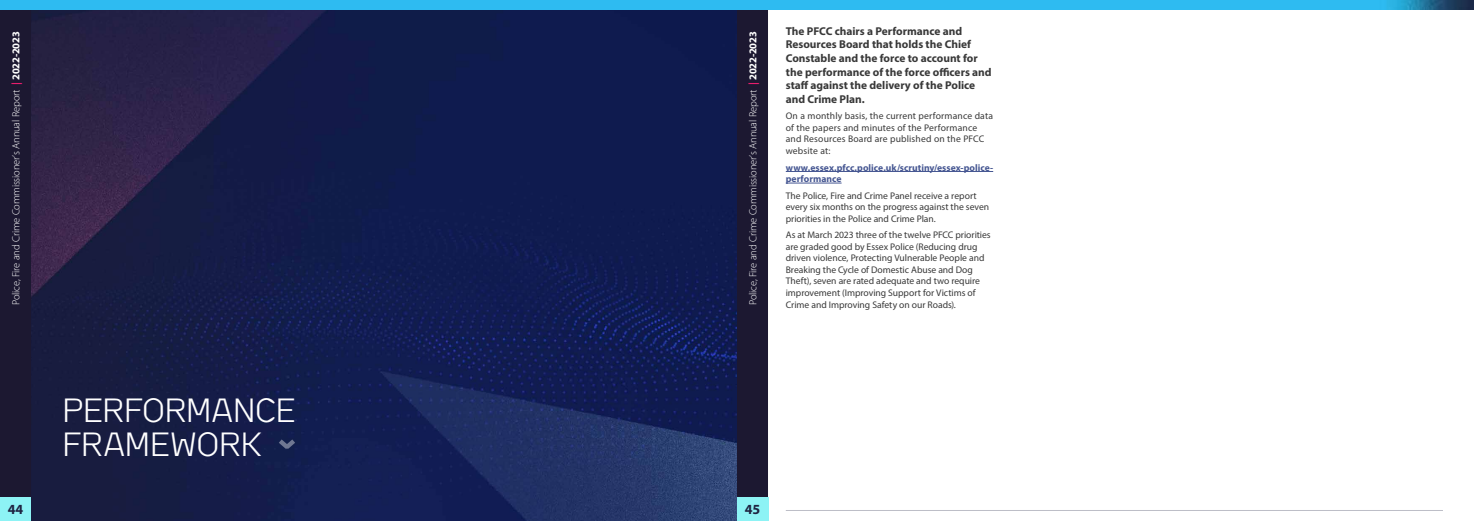
<style>
.page{position:relative;width:1474px;height:521px;background:#fff}
.page>*{position:absolute;margin:0;border:0;box-sizing:border-box;transform-origin:0 0}
.t1{font:300 33.25px/34.1px "Kade";letter-spacing:-.005em;color:#fff}
.t2{font:700 14px "Myriad Pro";color:#1f2442}
.t3{font:700 11.38px/13.7px "Myriad Pro";color:#393939}
.t4{font:300 10.5px "Myriad Pro";letter-spacing:-.015em;color:#fff}
.t5{font:9.62px/11.5px "Myriad Pro";color:#393939}
.t6{font:700 9.62px/11.5px "Myriad Pro";color:#465792}
.s1{font-weight:700;color:#e61d6d}
.s2{font-weight:700}
</style>
<div class="page">
<img style="left:31px;top:10px;width:705px;height:511px">
<svg style="left:274px;top:435px;width:26px;height:18px"></svg>
<hr style="left:785px;top:171px;width:208px;height:1px;background:#465792">
<hr style="left:785px;top:183px;width:56px;height:1px;background:#465792">
<div style="left:737px;top:10px;width:31px;height:487px;background:#1c1831"></div>
<div style="left:0;top:10px;width:31px;height:487px;background:#1c1831"></div>
<div style="left:737px;top:497px;width:31px;height:24px;background:#8df3f5"></div>
<div style="left:0;top:497px;width:31px;height:24px;background:#8df3f5"></div>
<hr style="left:785px;top:510px;width:657px;height:1px;background:#1f2442">
<div style="left:0;top:0;width:1473px;height:10px;background:#2ebbf1"></div>
<p class="t4" style="left:10px;top:305px;width:275px;rotate:-90deg">Police, Fire and Crime Commissioner’s Annual Report <span class="s1">|</span> <span class="s2">2022-2023</span></p>
<p class="t4" style="left:746px;top:305px;width:275px;rotate:-90deg">Police, Fire and Crime Commissioner’s Annual Report <span class="s1">|</span> <span class="s2">2022-2023</span></p>
<p class="t3" style="left:785px;top:24px;width:207px">The PFCC chairs a Performance and Resources Board that holds the Chief Constable and the force to account for the performance of the force officers and staff against the delivery of the Police and Crime Plan.</p>
<p class="t5" style="left:785px;top:110px;width:209px">On a monthly basis, the current performance data of the papers and minutes of the Performance and Resources Board are published on the PFCC website at:</p>
<p class="t6" style="left:785px;top:161px;width:209px">www.essex.pfcc.police.uk/scrutiny/essex-police&shy;performance</p>
<p class="t5" style="left:785px;top:189px;width:205px">The Police, Fire and Crime Panel receive a report every six months on the progress against the seven priorities in the Police and Crime Plan.</p>
<p class="t5" style="left:785px;top:229px;width:206px">As at March 2023 three of the twelve PFCC priorities are graded good by Essex Police (Reducing drug driven violence, Protecting Vulnerable People and Breaking the Cycle of Domestic Abuse and Dog Theft), seven are rated adequate and two require improvement (Improving Support for Victims of Crime and Improving Safety on our Roads).</p>
<h1 class="t1" style="left:62px;top:392px;width:235px">PERFORMANCE<br>FRAMEWORK</h1>
<h2 class="t2" style="left:8px;top:500px;width:17px">44</h2>
<h2 class="t2" style="left:745px;top:500px;width:17px">45</h2>
</div>
